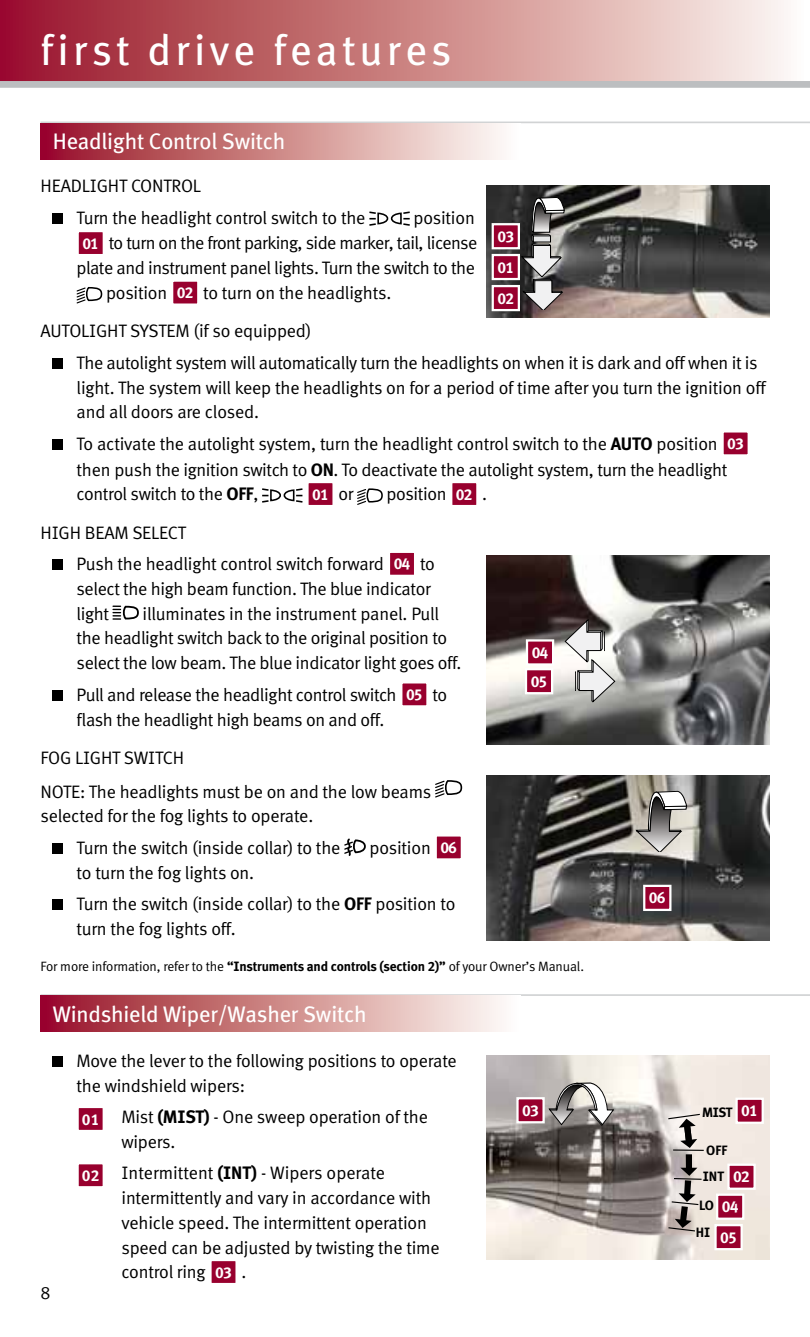
<style>
.page{position:relative;width:810px;height:1337px;background:#fff}
.page>*{position:absolute;margin:0;border:0;box-sizing:border-box;transform-origin:0 0}
.t1{font:42.75px "Infiniti Meta";letter-spacing:.095em;color:#fff}
.t2{font:22.5px "Infiniti Meta";letter-spacing:-.01em;color:#fff}
.t3{font:18px/24.8px "Infiniti Meta Normal";letter-spacing:-.015em;color:#000}
.t4{font:700 15.75px/30.8px "Infiniti Meta";letter-spacing:-.06em;color:#fff;text-align:justify}
.t5{font:13.5px "Infiniti Meta Normal";letter-spacing:-.01em;color:#000}
.t6{font:700 13.5px/26.8px "Infiniti Meta";letter-spacing:-.015em;color:#000}
.s1{font-family:"Infiniti Meta";font-weight:700;font-size:15.75px;color:#fff}
.s2{font-family:"Infiniti Meta";font-weight:700}
.s3{font-family:"Infiniti Meta Normal";font-weight:400;font-size:18px;color:#000}
</style>
<div class="page">
<div style="left:0;top:0;width:810px;height:81px;background:linear-gradient(to right,#981122,#fef8ed)"></div>
<div style="left:0;top:81px;width:810px;height:7px;background:#bcbec0"></div>
<div style="left:52px;top:213px;width:10px;height:11px;background:#000"></div>
<svg style="left:369px;top:211px;width:41px;height:15px"></svg>
<div style="left:78px;top:231px;width:26px;height:24px;background:#98002e"></div>
<div style="left:77px;top:230px;width:28px;height:26px;border:2px solid #fff"></div>
<svg style="left:77px;top:287px;width:25px;height:16px"></svg>
<div style="left:172px;top:280px;width:26px;height:25px;background:#98002e"></div>
<div style="left:171px;top:279px;width:28px;height:27px;border:2px solid #fff"></div>
<div style="left:52px;top:358px;width:10px;height:11px;background:#000"></div>
<div style="left:52px;top:439px;width:10px;height:11px;background:#000"></div>
<div style="left:723px;top:431px;width:26px;height:24px;background:#98002e"></div>
<div style="left:721px;top:430px;width:29px;height:26px;border:2px solid #fff"></div>
<svg style="left:262px;top:488px;width:41px;height:15px"></svg>
<div style="left:307px;top:482px;width:27px;height:24px;background:#98002e"></div>
<div style="left:306px;top:481px;width:29px;height:26px;border:2px solid #fff"></div>
<svg style="left:357px;top:488px;width:26px;height:17px"></svg>
<div style="left:451px;top:482px;width:26px;height:24px;background:#98002e"></div>
<div style="left:450px;top:481px;width:29px;height:26px;border:2px solid #fff"></div>
<div style="left:52px;top:559px;width:10px;height:11px;background:#000"></div>
<div style="left:389px;top:552px;width:26px;height:24px;background:#98002e"></div>
<div style="left:388px;top:550px;width:28px;height:27px;border:2px solid #fff"></div>
<svg style="left:113px;top:605px;width:26px;height:15px"></svg>
<div style="left:52px;top:690px;width:10px;height:11px;background:#000"></div>
<div style="left:401px;top:682px;width:26px;height:24px;background:#98002e"></div>
<div style="left:400px;top:681px;width:29px;height:26px;border:2px solid #fff"></div>
<svg style="left:435px;top:780px;width:27px;height:17px"></svg>
<div style="left:52px;top:843px;width:10px;height:11px;background:#000"></div>
<svg style="left:344px;top:838px;width:22px;height:18px"></svg>
<div style="left:436px;top:835px;width:26px;height:24px;background:#98002e"></div>
<div style="left:435px;top:834px;width:28px;height:26px;border:2px solid #fff"></div>
<div style="left:52px;top:899px;width:10px;height:11px;background:#000"></div>
<img style="left:486px;top:555px;width:284px;height:189px">
<img style="left:486px;top:186px;width:284px;height:131px">
<img style="left:486px;top:775px;width:284px;height:165px">
<hr style="left:40px;top:122px;width:770px;height:1px;background:#d1d3d4">
<div style="left:40px;top:123px;width:481px;height:36px;background:linear-gradient(to right,#991022,#fffff7)"></div>
<div style="left:493px;top:224px;width:26px;height:24px;background:#98002e"></div>
<div style="left:492px;top:223px;width:28px;height:26px;border:2px solid #fff"></div>
<div style="left:493px;top:255px;width:26px;height:24px;background:#98002e"></div>
<div style="left:492px;top:254px;width:28px;height:26px;border:2px solid #fff"></div>
<div style="left:493px;top:286px;width:26px;height:24px;background:#98002e"></div>
<div style="left:492px;top:285px;width:28px;height:26px;border:2px solid #fff"></div>
<svg style="left:521px;top:196px;width:44px;height:114px"></svg>
<svg style="left:635px;top:790px;width:58px;height:61px"></svg>
<div style="left:644px;top:886px;width:26px;height:24px;background:#98002e"></div>
<div style="left:643px;top:884px;width:29px;height:27px;border:2px solid #fff"></div>
<svg style="left:564px;top:618px;width:52px;height:85px"></svg>
<div style="left:527px;top:640px;width:26px;height:24px;background:#98002e"></div>
<div style="left:526px;top:639px;width:28px;height:26px;border:2px solid #fff"></div>
<div style="left:526px;top:669px;width:26px;height:24px;background:#98002e"></div>
<div style="left:525px;top:668px;width:28px;height:26px;border:2px solid #fff"></div>
<div style="left:52px;top:1056px;width:10px;height:10px;background:#000"></div>
<div style="left:78px;top:1107px;width:26px;height:24px;background:#98002e"></div>
<div style="left:76px;top:1105px;width:29px;height:27px;border:2px solid #fff"></div>
<div style="left:78px;top:1163px;width:26px;height:24px;background:#98002e"></div>
<div style="left:76px;top:1162px;width:29px;height:26px;border:2px solid #fff"></div>
<div style="left:210px;top:1260px;width:27px;height:24px;background:#98002e"></div>
<div style="left:209px;top:1258px;width:29px;height:27px;border:2px solid #fff"></div>
<hr style="left:40px;top:994px;width:770px;height:2px;background:#d1d3d4">
<div style="left:40px;top:996px;width:481px;height:36px;background:linear-gradient(to right,#991022,#fffff7)"></div>
<img style="left:486px;top:1055px;width:284px;height:204px">
<div style="left:737px;top:1098px;width:26px;height:24px;background:#98002e"></div>
<div style="left:735px;top:1097px;width:29px;height:26px;border:2px solid #fff"></div>
<div style="left:729px;top:1164px;width:26px;height:24px;background:#98002e"></div>
<div style="left:727px;top:1163px;width:29px;height:26px;border:2px solid #fff"></div>
<div style="left:518px;top:1098px;width:26px;height:24px;background:#98002e"></div>
<div style="left:516px;top:1097px;width:29px;height:26px;border:2px solid #fff"></div>
<div style="left:716px;top:1225px;width:26px;height:24px;background:#98002e"></div>
<div style="left:714px;top:1224px;width:29px;height:26px;border:2px solid #fff"></div>
<div style="left:717px;top:1194px;width:26px;height:24px;background:#98002e"></div>
<div style="left:716px;top:1193px;width:28px;height:26px;border:2px solid #fff"></div>
<svg style="left:549px;top:1081px;width:65px;height:44px"></svg>
<svg style="left:667px;top:1113px;width:34px;height:35px"></svg>
<hr style="left:673px;top:1149px;width:31px;height:1px;background:#000">
<svg style="left:667px;top:1154px;width:36px;height:78px"></svg>
<h1 class="t1" style="left:40px;top:25px;width:413px">first drive features</h1>
<p class="t2" style="left:53px;top:128px;width:234px">Headlight Control Switch</p>
<p class="t3" style="left:77px;top:170px;width:290px;line-height:31.5px;text-indent:-36px">HEADLIGHT CONTROL<br>Turn the headlight control switch to the</p>
<p class="t3" style="left:414px;top:205px;width:63px">position</p>
<p class="t3" style="left:82px;top:231px;width:396px"><span class="s1">01</span> to turn on the front parking, side marker, tail, license</p>
<p class="t3" style="left:77px;top:255px;width:400px">plate and instrument panel lights. Turn the switch to the</p>
<p class="t3" style="left:106px;top:280px;width:287px">position <span class="s1">02</span> to turn on the headlights.</p>
<p class="t3" style="left:77px;top:315px;width:683px;line-height:31.5px;text-indent:-36px">AUTOLIGHT SYSTEM (if so equipped)<br>The autolight system will automatically turn the headlights on when it is dark and off when it is</p>
<p class="t3" style="left:77px;top:375px;width:691px">light. The system will keep the headlights on for a period of time after you turn the ignition off and all doors are closed.</p>
<p class="t3" style="left:77px;top:431px;width:669px">To activate the autolight system, turn the headlight control switch to the <span class="s2">AUTO</span> position <span class="s1">03 </span>then push the ignition switch to <span class="s2">ON</span>. To deactivate the autolight system, turn the headlight control switch to the <span class="s2">OFF</span>,</p>
<p class="t4" style="left:497px;top:221px;width:18px">03<br>01<br>02</p>
<p class="t4" style="left:312px;top:478px;width:43px">01 <span class="s3">or</span></p>
<p class="t3" style="left:387px;top:481px;width:102px">position <span class="s1">02</span> .</p>
<p class="t3" style="left:77px;top:516px;width:360px;line-height:31.5px;text-indent:-36px">HIGH BEAM SELECT<br>Push the headlight control switch forward <span class="s1">04</span> to</p>
<p class="t3" style="left:77px;top:576px;width:356px">select the high beam function. The blue indicator light</p>
<p class="t3" style="left:77px;top:601px;width:387px;text-indent:66px">illuminates in the instrument panel. Pull the headlight switch back to the original position to select the low beam. The blue indicator light goes off.</p>
<p class="t3" style="left:77px;top:682px;width:372px">Pull and release the headlight control switch <span class="s1">05</span> to flash the headlight high beams on and off.</p>
<p class="t3" style="left:41px;top:740px;width:392px;line-height:33.8px">FOG LIGHT SWITCH<br>NOTE: The headlights must be on and the low beams</p>
<p class="t3" style="left:77px;top:800px;width:265px;line-height:31.5px;text-indent:-36px">selected for the fog lights to operate.<br>Turn the switch (inside collar) to the</p>
<p class="t4" style="left:531px;top:638px;width:19px;line-height:28.8px">04<br>05</p>
<p class="t3" style="left:370px;top:835px;width:89px">position <span class="s1">06</span></p>
<p class="t3" style="left:77px;top:856px;width:380px;line-height:31.5px">to turn the fog lights on.<br>Turn the switch (inside collar) to the <span class="s2">OFF</span> position to</p>
<p class="t3" style="left:77px;top:916px;width:161px">turn the fog lights off.</p>
<p class="t5" style="left:41px;top:958px;width:545px">For more information, refer to the <span class="s2">“Instruments and controls (section 2)”</span> of your Owner’s Manual.</p>
<p class="t4" style="left:649px;top:882px;width:18px">06</p>
<p class="t2" style="left:53px;top:1001px;width:315px">Windshield Wiper/Washer Switch</p>
<p class="t3" style="left:40px;top:1280px;width:12px">8</p>
<p class="t3" style="left:77px;top:1048px;width:382px">Move the lever to the following positions to operate the windshield wipers:</p>
<p class="t3" style="left:121px;top:1104px;width:308px;text-indent:-40px"><span class="s1">01</span> Mist <span class="s2">(MIST)</span> - One sweep operation of the wipers.</p>
<p class="t3" style="left:121px;top:1160px;width:320px;text-indent:-40px"><span class="s1">02</span> Intermittent <span class="s2">(INT)</span> - Wipers operate intermittently and vary in accordance with vehicle speed. The intermittent operation speed can be adjusted by twisting the time control ring <span class="s1">03</span> .</p>
<p class="t4" style="left:522px;top:1094px;width:18px">03</p>
<p class="t4" style="left:741px;top:1095px;width:18px">01</p>
<p class="t6" style="left:702px;top:1098px;width:32px">MIST</p>
<p class="t6" style="left:703px;top:1136px;width:26px">OFF<br>INT</p>
<p class="t6" style="left:696px;top:1192px;width:20px">LO<br>HI</p>
<p class="t4" style="left:733px;top:1161px;width:18px">02</p>
<p class="t4" style="left:722px;top:1191px;width:18px">04</p>
<p class="t4" style="left:720px;top:1221px;width:18px">05</p>
</div>
